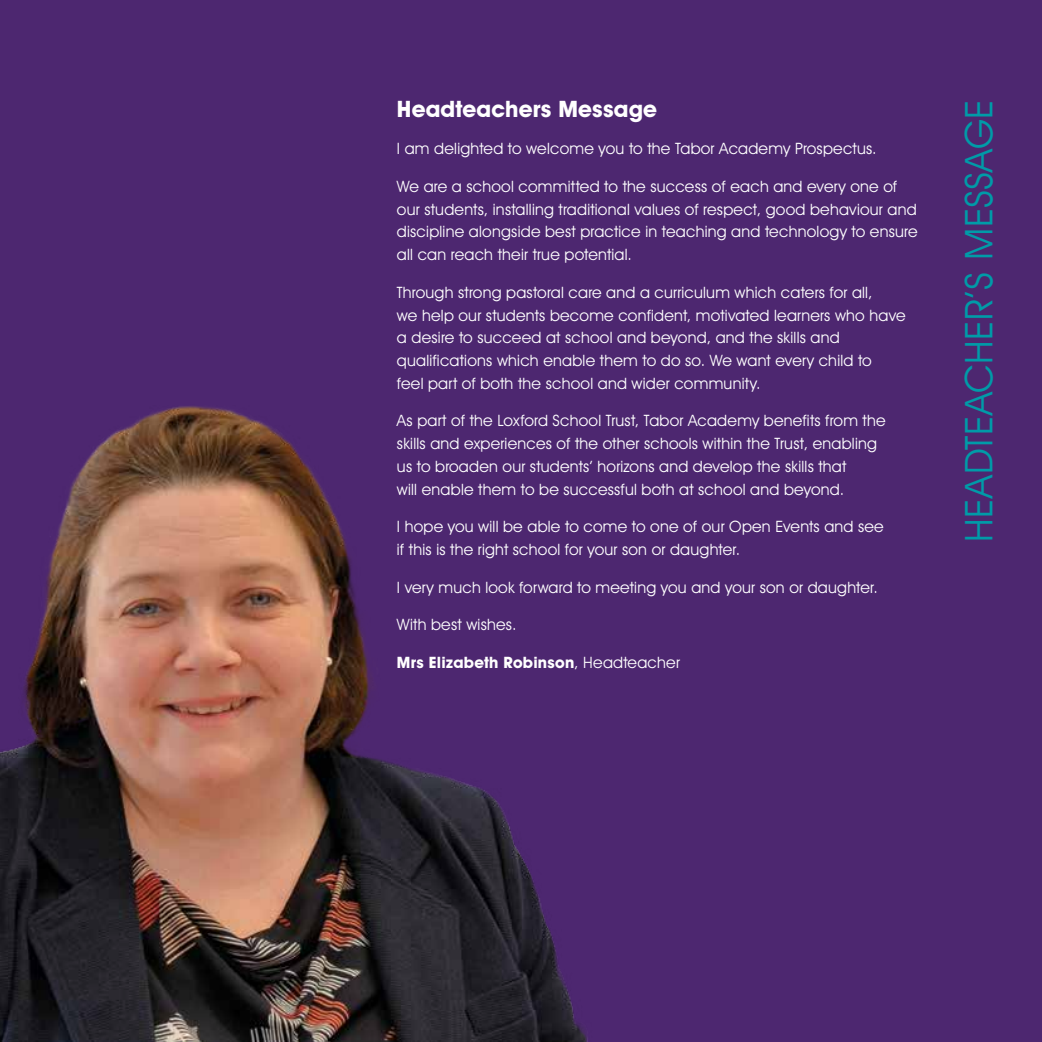
<style>
.page{position:relative;width:1042px;height:1042px;background:#4d2770}
.page>*{position:absolute;margin:0;border:0;box-sizing:border-box;transform-origin:0 0}
.t1{font:38.5px "Avant Garde IT Cby BT";letter-spacing:.01em;color:#009ba8}
.t2{font:700 22.75px "Avant Garde IT Cby BT";letter-spacing:.005em;color:#fff}
.t3{font:15.75px/22.8px "Avant Garde IT Cby BT";letter-spacing:.015em;color:#fff}
.t4{font:700 15.75px "Avant Garde IT Cby BT";letter-spacing:.015em;color:#fff}
.s1{font-weight:400}
</style>
<div class="page">
<img style="left:0;top:406px;width:588px;height:636px">
<h2 class="t2" style="left:397px;top:95px;width:262px">Headteachers Message</h2>
<p class="t3" style="left:397px;top:137px;width:481px">I am delighted to welcome you to the Tabor Academy Prospectus.</p>
<p class="t3" style="left:397px;top:175px;width:522px">We are a school committed to the success of each and every one of our students, installing traditional values of respect, good behaviour and discipline alongside best practice in teaching and technology to ensure all can reach their true potential.</p>
<p class="t3" style="left:397px;top:281px;width:510px">Through strong pastoral care and a curriculum which caters for all,<br>we help our students become confident, motivated learners who have a desire to succeed at school and beyond, and the skills and qualifications which enable them to do so. We want every child to<br>feel part of both the school and wider community.</p>
<p class="t3" style="left:397px;top:409px;width:490px">As part of the Loxford School Trust, Tabor Academy benefits from the skills and experiences of the other schools within the Trust, enabling us to broaden our students’ horizons and develop the skills that<br>will enable them to be successful both at school and beyond.</p>
<p class="t3" style="left:397px;top:515px;width:488px">I hope you will be able to come to one of our Open Events and see if this is the right school for your son or daughter.</p>
<p class="t3" style="left:397px;top:575px;width:482px">I very much look forward to meeting you and your son or daughter.</p>
<p class="t3" style="left:397px;top:613px;width:121px">With best wishes.</p>
<p class="t4" style="left:397px;top:653px;width:284px">Mrs Elizabeth Robinson<span class="s1">, Headteacher</span></p>
<h1 class="t1" style="left:955px;top:542px;width:444px;rotate:-90deg">HEADTEACHER’S MESSAGE</h1>
</div>
